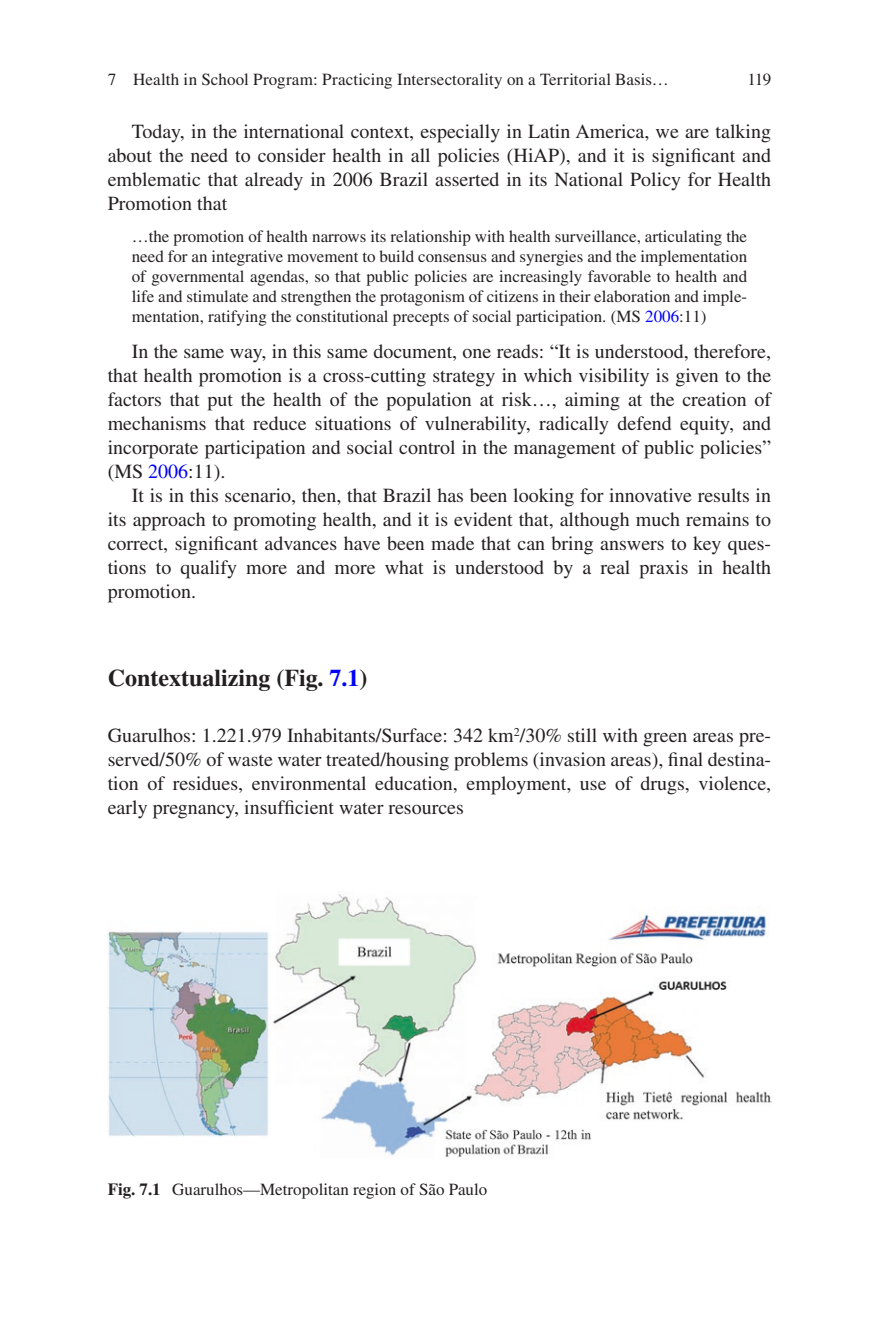
<style>
.page{position:relative;width:879px;height:1333px;background:#fff}
.page>*{position:absolute;margin:0;border:0;box-sizing:border-box;transform-origin:0 0}
.t1{font:700 24px "Sbryhm Times LT Std";color:#231f20}
.t2{font:20px/24px "Xfbjyy Times LT Std";color:#231f20;text-align:justify}
.t3{font:17px/20px "Xfbjyy Times LT Std";color:#231f20;text-align:justify}
.s1{color:#0000fa}
.s2{font-family:"Sbryhm Times LT Std";font-weight:700}
</style>
<div class="page">
<img style="left:108px;top:891px;width:663px;height:267px">
<p class="t3" style="left:108px;top:69px;width:562px">7 Health in School Program: Practicing Intersectorality on a Territorial Basis…</p>
<p class="t3" style="left:747px;top:69px;width:25px">119</p>
<p class="t2" style="left:108px;top:119px;width:665px;text-indent:24px">Today, in the international context, especially in Latin America, we are talking about the need to consider health in all policies (HiAP), and it is significant and emblematic that already in 2006 Brazil asserted in its National Policy for Health Promotion that</p>
<p class="t3" style="left:132px;top:226px;width:617px">…the promotion of health narrows its relationship with health surveillance, articulating the need for an integrative movement to build consensus and synergies and the implementation of governmental agendas, so that public policies are increasingly favorable to health and life and stimulate and strengthen the protagonism of citizens in their elaboration and imple&shy;mentation, ratifying the constitutional precepts of social participation. (MS <span class="s1">2006</span>:11)</p>
<p class="t2" style="left:108px;top:339px;width:665px;text-indent:24px">In the same way, in this same document, one reads: “It is understood, therefore, that health promotion is a cross-cutting strategy in which visibility is given to the factors that put the health of the population at risk…, aiming at the creation of mechanisms that reduce situations of vulnerability, radically defend equity, and incorporate participation and social control in the management of public policies” (MS <span class="s1">2006</span>:11).</p>
<p class="t2" style="left:108px;top:483px;width:665px;text-indent:24px">It is in this scenario, then, that Brazil has been looking for innovative results in its approach to promoting health, and it is evident that, although much remains to correct, significant advances have been made that can bring answers to key ques&shy;tions to qualify more and more what is understood by a real praxis in health promotion.</p>
<p class="t1" style="left:108px;top:664px;width:261px">Contextualizing (Fig. <span class="s1">7.1</span>)</p>
<p class="t2" style="left:108px;top:723px;width:665px">Guarulhos: 1.221.979 Inhabitants/Surface: 342 km<sup>2</sup>/30% still with green areas pre&shy;served/50% of waste water treated/housing problems (invasion areas), final destina&shy;tion of residues, environmental education, employment, use of drugs, violence, early pregnancy, insufficient water resources</p>
<p class="t3" style="left:108px;top:1178px;width:381px"><span class="s2">Fig. 7.1</span> Guarulhos—Metropolitan region of São Paulo</p>
</div>
